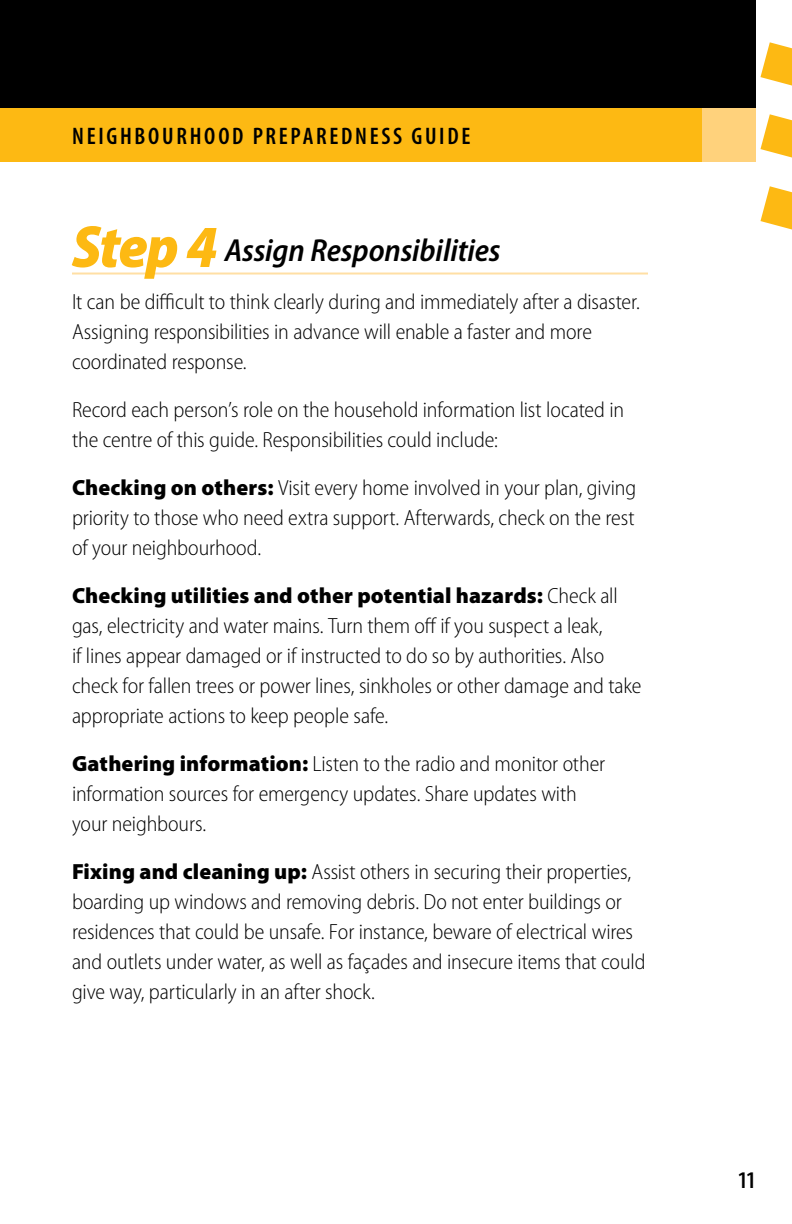
<style>
.page{position:relative;width:792px;height:1224px;background:#fff}
.page>*{position:absolute;margin:0;border:0;box-sizing:border-box;transform-origin:0 0}
.Head_-_B{font:italic 600 semi-condensed 32px "Myriad Pro";letter-spacing:-.005em;color:#000}
.t1{font:600 condensed 24px "Myriad Pro";letter-spacing:.11em;color:#000}
.Main_Text_-_Bold_Lea{font:300 semi-condensed 22px/30px "Myriad Pro";letter-spacing:-.005em;color:#000}
.Main_Text{font:300 semi-condensed 22px/30px "Myriad Pro";letter-spacing:-.005em;color:#000}
.s1{font-weight:900;font-size:60px;color:#fdb913}
.s2{font-weight:900;font-stretch:normal}
</style>
<div class="page">
<svg style="left:760px;top:186px;width:32px;height:44px"></svg>
<svg style="left:760px;top:42px;width:32px;height:44px"></svg>
<svg style="left:760px;top:114px;width:32px;height:44px"></svg>
<div style="left:0;top:108px;width:726px;height:54px;background:#fdb913"></div>
<div style="left:0;top:0;width:756px;height:108px;background:#000"></div>
<div style="left:702px;top:108px;width:54px;height:54px;background:#ffd27c"></div>
<hr style="left:72px;top:273px;width:576px;height:2px;background:#ffdfa4">
<p class="t1" style="left:72px;top:123px;width:400px">NEIGHBOURHOOD PREPAREDNESS GUIDE</p>
<h2 class="Head_-_B" style="left:72px;top:233px;width:430px"><span class="s1">Step 4</span> Assign Responsibilities</h2>
<p class="Main_Text" style="left:72px;top:287px;width:569px">It can be difficult to think clearly during and immediately after a disaster.<br>Assigning responsibilities in advance will enable a faster and more coordinated response.</p>
<p class="Main_Text" style="left:72px;top:395px;width:554px">Record each person’s role on the household information list located in the centre of this guide. Responsibilities could include:</p>
<p class="Main_Text_-_Bold_Lea" style="left:72px;top:473px;width:566px;text-align:justify"><span class="s2">Checking on others:</span> Visit every home involved in your plan, giving priority to those who need extra support. Afterwards, check on the rest of your neighbourhood.</p>
<p class="Main_Text_-_Bold_Lea" style="left:72px;top:581px;width:571px"><span class="s2">Checking utilities and other potential hazards:</span> Check all gas, electricity and water mains. Turn them off if you suspect a leak,<br>if lines appear damaged or if instructed to do so by authorities. Also check for fallen trees or power lines, sinkholes or other damage and take appropriate actions to keep people safe.</p>
<p class="Main_Text_-_Bold_Lea" style="left:72px;top:749px;width:535px"><span class="s2">Gathering information:</span> Listen to the radio and monitor other information sources for emergency updates. Share updates with your neighbours.</p>
<p class="Main_Text_-_Bold_Lea" style="left:72px;top:857px;width:575px"><span class="s2">Fixing and cleaning up:</span> Assist others in securing their properties, boarding up windows and removing debris. Do not enter buildings or residences that could be unsafe. For instance, beware of electrical wires and outlets under water, as well as façades and insecure items that could give way, particularly in an after shock.</p>
<p class="t1" style="left:738px;top:1167px;width:20px">11</p>
</div>
